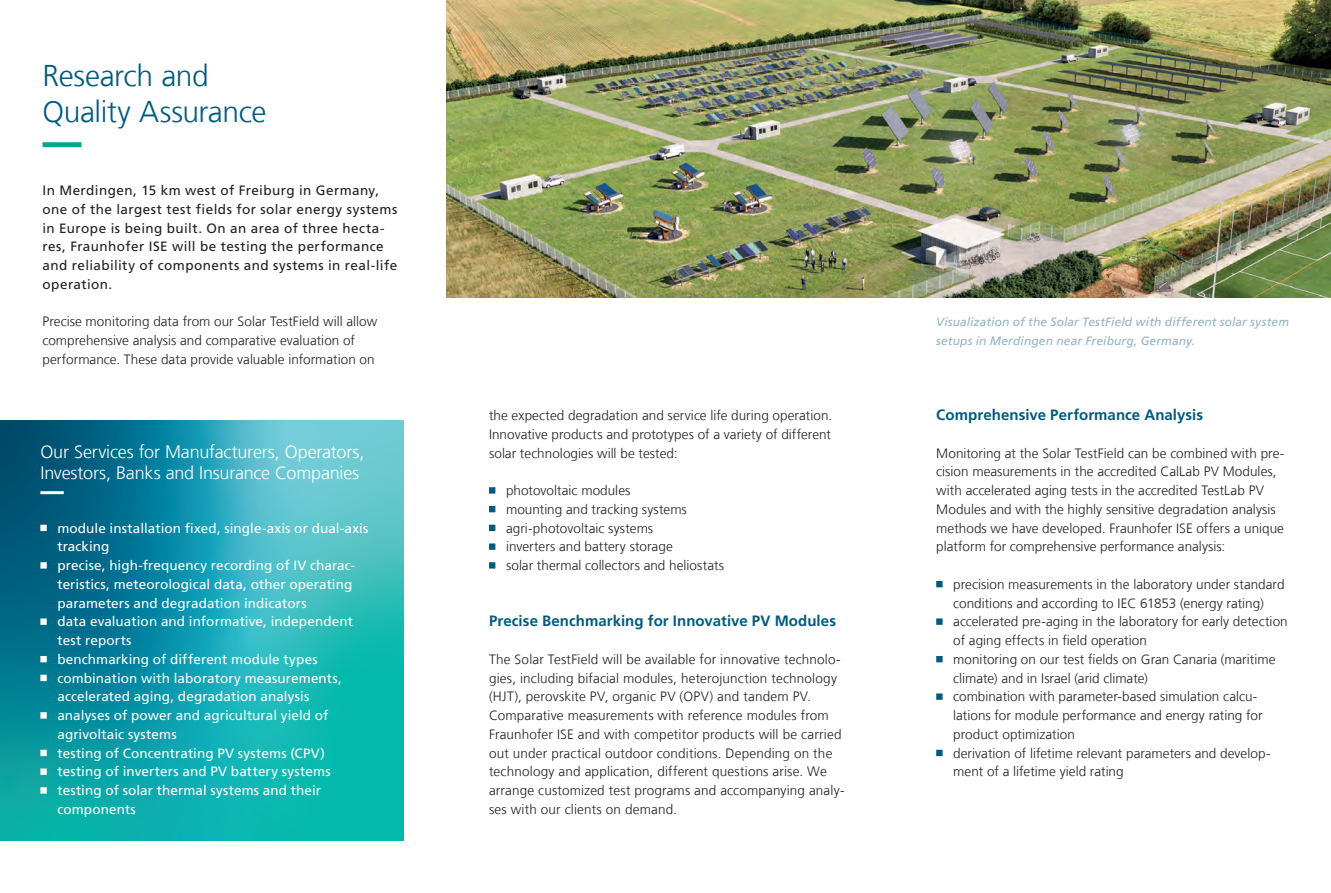
<style>
.page{position:relative;width:1331px;height:893px;background:#fff}
.page>*{position:absolute;margin:0;border:0;box-sizing:border-box;transform-origin:0 0}
.Ueberschrift_20_24_b{font:300 30px/36px "Frutiger LT Com";letter-spacing:-.015em;color:#005b7f}
.Infokasten_gross_Ueb{font:300 18px/21.6px "Frutiger LT Com";letter-spacing:-.01em;color:#fff}
.Zwischenueberschrift{font:700 15px "Frutiger LT Com";letter-spacing:.005em;color:#005b7f}
.Fliesstext_9_12_5_sc{font:300 13.5px/18.8px "Frutiger LT Com";letter-spacing:.005em;color:#231f20}
.Aufzählung_schwarz_b{font:300 13.5px/18.8px "Frutiger LT Com";color:#231f20}
.Aufzaehlung_9_12_5_w{font:13.5px/18.8px "Frutiger LT Com";letter-spacing:.01em;color:#fff}
.Introtext_9_12_5_sch{font:13.5px/18.8px "Frutiger LT Com";letter-spacing:.03em;color:#231f20}
.Bildtext_Marginal_8{font:italic 12px/18.8px "Frutiger LT Com";letter-spacing:.015em;color:#93b3c3}
</style>
<div class="page">
<img style="left:446px;top:0;width:885px;height:298px">
<svg style="left:0;top:420px;width:404px;height:421px;background:#1a9eaa"></svg>
<svg style="left:40px;top:491px;width:332px;height:3px"></svg>
<svg style="left:40px;top:525px;width:332px;height:6px;background:#2e9cb1"></svg>
<svg style="left:40px;top:562px;width:332px;height:7px;background:#299cb0"></svg>
<svg style="left:40px;top:618px;width:332px;height:7px;background:#1c9daf"></svg>
<svg style="left:40px;top:656px;width:332px;height:6px;background:#15a1ae"></svg>
<svg style="left:40px;top:675px;width:332px;height:6px;background:#12a3ae"></svg>
<svg style="left:40px;top:712px;width:332px;height:7px;background:#0fa8ae"></svg>
<svg style="left:40px;top:750px;width:332px;height:6px;background:#10aeaf"></svg>
<svg style="left:40px;top:768px;width:332px;height:7px;background:#0eb0af"></svg>
<svg style="left:40px;top:787px;width:332px;height:7px;background:#0eb2af"></svg>
<svg style="left:43px;top:142px;width:39px;height:5px"></svg>
<svg style="left:489px;top:487px;width:7px;height:7px"></svg>
<svg style="left:489px;top:506px;width:7px;height:6px"></svg>
<svg style="left:489px;top:525px;width:7px;height:6px"></svg>
<svg style="left:489px;top:543px;width:7px;height:7px"></svg>
<svg style="left:489px;top:562px;width:7px;height:7px"></svg>
<svg style="left:936px;top:581px;width:7px;height:6px"></svg>
<svg style="left:936px;top:618px;width:7px;height:7px"></svg>
<svg style="left:936px;top:656px;width:7px;height:6px"></svg>
<svg style="left:936px;top:693px;width:7px;height:7px"></svg>
<svg style="left:936px;top:750px;width:7px;height:6px"></svg>
<p class="Ueberschrift_20_24_b" style="left:43px;top:58px;width:225px">Research and<br>Quality Assurance</p>
<p class="Introtext_9_12_5_sch" style="left:43px;top:181px;width:356px">In Merdingen, 15 km west of Freiburg in Germany, one of the largest test fields for solar energy systems in Europe is being built. On an area of three hecta&shy;res, Fraunhofer ISE will be testing the performance and reliability of components and systems in real-life operation.</p>
<p class="Fliesstext_9_12_5_sc" style="left:43px;top:312px;width:336px">Precise monitoring data from our Solar TestField will allow comprehensive analysis and comparative evaluation of performance. These data provide valuable information on</p>
<p class="Infokasten_gross_Ueb" style="left:40px;top:441px;width:325px">Our Services for Manufacturers, Operators,<br>Investors, Banks and Insurance Companies</p>
<p class="Aufzaehlung_9_12_5_w" style="left:57px;top:519px;width:312px">module installation fixed, single-axis or dual-axis tracking</p>
<p class="Aufzaehlung_9_12_5_w" style="left:57px;top:556px;width:299px">precise, high-frequency recording of IV charac&shy;teristics, meteorological data, other operating parameters and degradation indicators</p>
<p class="Aufzaehlung_9_12_5_w" style="left:57px;top:612px;width:297px">data evaluation and informative, independent test reports</p>
<p class="Aufzaehlung_9_12_5_w" style="left:57px;top:650px;width:262px">benchmarking of different module types</p>
<p class="Aufzaehlung_9_12_5_w" style="left:57px;top:669px;width:286px">combination with laboratory measurements, accelerated aging, degradation analysis</p>
<p class="Aufzaehlung_9_12_5_w" style="left:57px;top:706px;width:272px">analyses of power and agricultural yield of agrivoltaic systems</p>
<p class="Aufzaehlung_9_12_5_w" style="left:57px;top:744px;width:269px">testing of Concentrating PV systems (CPV)</p>
<p class="Aufzaehlung_9_12_5_w" style="left:57px;top:762px;width:275px">testing of inverters and PV battery systems</p>
<p class="Aufzaehlung_9_12_5_w" style="left:57px;top:781px;width:265px">testing of solar thermal systems and their components</p>
<p class="Fliesstext_9_12_5_sc" style="left:489px;top:406px;width:345px;text-align:justify">the expected degradation and service life during operation.<br>Innovative products and prototypes of a variety of different solar technologies will be tested:</p>
<p class="Aufzählung_schwarz_b" style="left:506px;top:481px;width:126px">photovoltaic modules</p>
<p class="Aufzählung_schwarz_b" style="left:506px;top:500px;width:182px">mounting and tracking systems</p>
<p class="Aufzählung_schwarz_b" style="left:506px;top:519px;width:149px">agri-photovoltaic systems</p>
<p class="Aufzählung_schwarz_b" style="left:506px;top:537px;width:168px">inverters and battery storage</p>
<p class="Aufzählung_schwarz_b" style="left:506px;top:556px;width:220px">solar thermal collectors and heliostats</p>
<p class="Zwischenueberschrift" style="left:489px;top:612px;width:349px">Precise Benchmarking for Innovative PV Modules</p>
<p class="Fliesstext_9_12_5_sc" style="left:489px;top:650px;width:357px">The Solar TestField will be available for innovative technolo&shy;gies, including bifacial modules, heterojunction technology (HJT), perovskite PV, organic PV (OPV) and tandem PV.<br>Comparative measurements with reference modules from Fraunhofer ISE and with competitor products will be carried out under practical outdoor conditions. Depending on the technology and application, different questions arise. We arrange customized test programs and accompanying analy&shy;ses with our clients on demand.</p>
<p class="Bildtext_Marginal_8" style="left:936px;top:313px;width:354px">Visualization of the Solar TestField with different solar system setups in Merdingen near Freiburg, Germany.</p>
<p class="Zwischenueberschrift" style="left:936px;top:406px;width:268px">Comprehensive Performance Analysis</p>
<p class="Fliesstext_9_12_5_sc" style="left:936px;top:444px;width:350px">Monitoring at the Solar TestField can be combined with pre&shy;cision measurements in the accredited CalLab PV Modules, with accelerated aging tests in the accredited TestLab PV Modules and with the highly sensitive degradation analysis methods we have developed. Fraunhofer ISE offers a unique platform for comprehensive performance analysis:</p>
<p class="Aufzählung_schwarz_b" style="left:953px;top:575px;width:333px">precision measurements in the laboratory under standard conditions and according to IEC 61853 (energy rating)</p>
<p class="Aufzählung_schwarz_b" style="left:953px;top:612px;width:336px">accelerated pre-aging in the laboratory for early detection of aging effects in field operation</p>
<p class="Aufzählung_schwarz_b" style="left:953px;top:650px;width:324px">monitoring on our test fields on Gran Canaria (maritime climate) and in Israel (arid climate)</p>
<p class="Aufzählung_schwarz_b" style="left:953px;top:687px;width:311px">combination with parameter-based simulation calcu&shy;lations for module performance and energy rating for product optimization</p>
<p class="Aufzählung_schwarz_b" style="left:953px;top:744px;width:319px">derivation of lifetime relevant parameters and develop&shy;ment of a lifetime yield rating</p>
</div>
